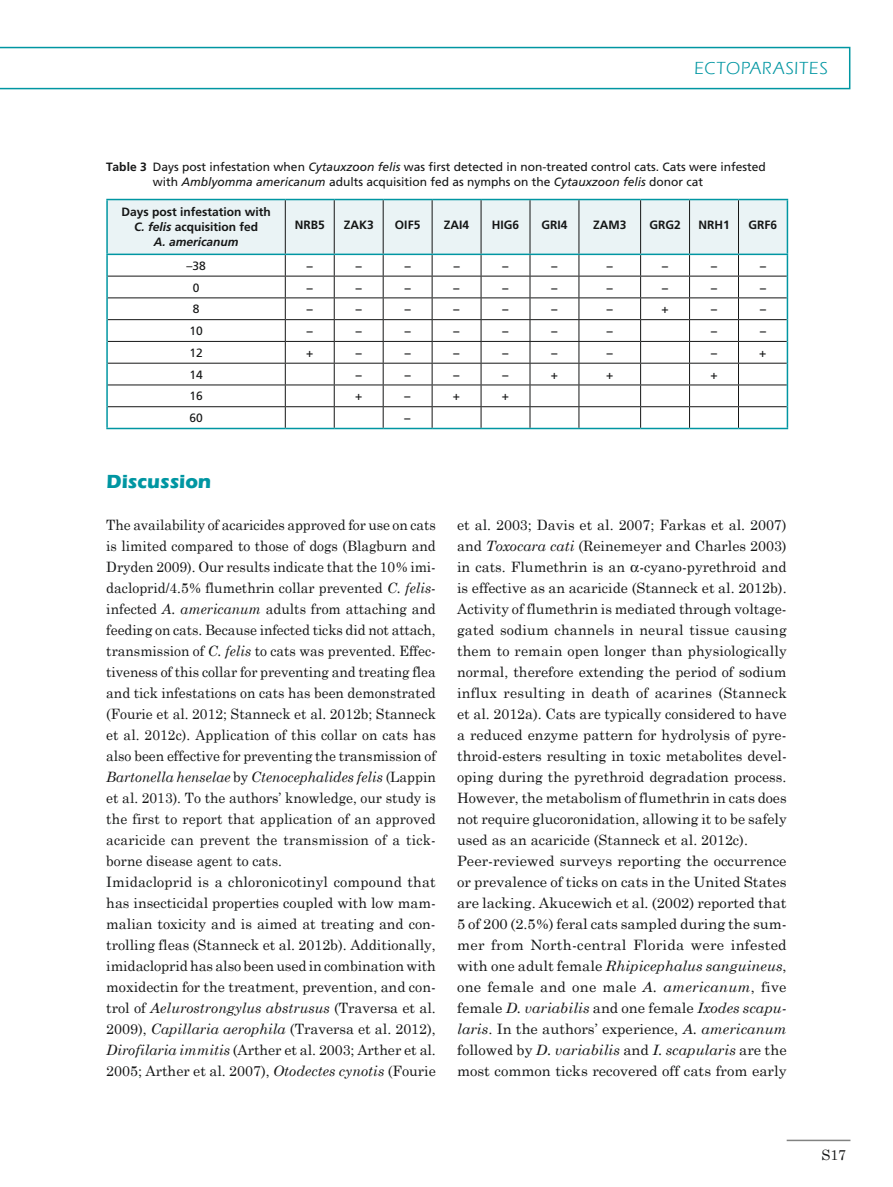
<style>
.page{position:relative;width:893px;height:1187px;background:#fff}
.page>*{position:absolute;margin:0;border:0;box-sizing:border-box;transform-origin:0 0}
.t1{font:700 19.5px "Itc Eras";letter-spacing:-.005em;color:#0096a2}
.t2{font:18px "ITC Eras Std";letter-spacing:.06em;color:#0096a2}
.t3{font:14.25px/21px "Century Schoolbook";color:#151616}
.t4{font:12px/15px "Frutiger";color:#151616}
.t5{font:700 12px/14.7px "Frutiger";color:#151616;text-align:center}
.s1{font-weight:700}
.s2{font-style:italic}
</style>
<div class="page">
<hr style="left:787px;top:1139px;width:63px;height:1px;background:#818281">
<svg style="left:0;top:47px;width:850px;height:42px"></svg>
<hr style="left:106px;top:199px;width:179px;height:1px;background:#0096a2">
<hr style="left:106px;top:200px;width:2px;height:53px;background:#0096a2">
<hr style="left:106px;top:253px;width:179px;height:2px;background:#0096a2">
<hr style="left:106px;top:255px;width:2px;height:21px;background:#0096a2">
<hr style="left:106px;top:276px;width:2px;height:22px;background:#0096a2">
<hr style="left:106px;top:298px;width:2px;height:21px;background:#0096a2">
<hr style="left:106px;top:319px;width:2px;height:22px;background:#0096a2">
<hr style="left:106px;top:341px;width:2px;height:22px;background:#0096a2">
<hr style="left:106px;top:363px;width:2px;height:22px;background:#0096a2">
<hr style="left:106px;top:385px;width:2px;height:21px;background:#0096a2">
<hr style="left:106px;top:406px;width:2px;height:21px;background:#0096a2">
<hr style="left:106px;top:427px;width:179px;height:2px;background:#0096a2">
<hr style="left:285px;top:427px;width:49px;height:2px;background:#0096a2">
<hr style="left:334px;top:427px;width:49px;height:2px;background:#0096a2">
<hr style="left:383px;top:427px;width:49px;height:2px;background:#0096a2">
<hr style="left:432px;top:427px;width:49px;height:2px;background:#0096a2">
<hr style="left:481px;top:427px;width:49px;height:2px;background:#0096a2">
<hr style="left:530px;top:427px;width:49px;height:2px;background:#0096a2">
<hr style="left:579px;top:427px;width:62px;height:2px;background:#0096a2">
<hr style="left:641px;top:427px;width:48px;height:2px;background:#0096a2">
<hr style="left:689px;top:427px;width:49px;height:2px;background:#0096a2">
<hr style="left:738px;top:427px;width:50px;height:2px;background:#0096a2">
<svg style="left:107px;top:199px;width:681px;height:228px"></svg>
<p class="t2" style="left:694px;top:58px;width:68px">ECTOPARAS</p>
<p class="t2" style="left:794px;top:58px;width:16px">ITES</p>
<p class="t4" style="left:153px;top:159px;width:614px;text-indent:-47px"><span class="s1">Table 3</span> Days post infestation when <span class="s2">Cytauxzoon felis</span> was first detected in non-treated control cats. Cats were infested with <span class="s2">Amblyomma americanum</span> adults acquisition fed as nymphs on the <span class="s2">Cytauxzoon felis</span> donor cat</p>
<p class="t5" style="left:121px;top:205px;width:151px">Days post infestation with<br><span class="s2">C. felis</span> acquisition fed<br><span class="s2">A. americanum</span></p>
<p class="t5" style="left:295px;top:217px;width:31px">NRB5</p>
<p class="t5" style="left:344px;top:217px;width:32px">ZAK3</p>
<p class="t5" style="left:395px;top:217px;width:27px">OIF5</p>
<p class="t5" style="left:444px;top:217px;width:27px">ZAI4</p>
<p class="t5" style="left:492px;top:217px;width:29px">HIG6</p>
<p class="t5" style="left:541px;top:217px;width:28px">GRI4</p>
<p class="t5" style="left:593px;top:217px;width:35px">ZAM3</p>
<p class="t5" style="left:649px;top:217px;width:33px">GRG2</p>
<p class="t5" style="left:698px;top:217px;width:33px">NRH1</p>
<p class="t5" style="left:749px;top:217px;width:30px">GRF6</p>
<p class="t4" style="left:187px;top:258px;width:21px">–38</p>
<p class="t4" style="left:306px;top:258px;width:9px">−</p>
<p class="t4" style="left:355px;top:258px;width:9px">−</p>
<p class="t4" style="left:404px;top:258px;width:9px">−</p>
<p class="t4" style="left:453px;top:258px;width:9px">−</p>
<p class="t4" style="left:502px;top:258px;width:9px">−</p>
<p class="t4" style="left:551px;top:258px;width:9px">−</p>
<p class="t4" style="left:606px;top:258px;width:9px">−</p>
<p class="t4" style="left:661px;top:258px;width:9px">−</p>
<p class="t4" style="left:710px;top:258px;width:9px">−</p>
<p class="t4" style="left:759px;top:258px;width:9px">−</p>
<p class="t4" style="left:193px;top:280px;width:8px">0</p>
<p class="t4" style="left:306px;top:280px;width:9px">−</p>
<p class="t4" style="left:355px;top:280px;width:9px">−</p>
<p class="t4" style="left:404px;top:280px;width:9px">−</p>
<p class="t4" style="left:453px;top:280px;width:9px">−</p>
<p class="t4" style="left:502px;top:280px;width:9px">−</p>
<p class="t4" style="left:551px;top:280px;width:9px">−</p>
<p class="t4" style="left:606px;top:280px;width:9px">−</p>
<p class="t4" style="left:661px;top:280px;width:9px">−</p>
<p class="t4" style="left:710px;top:280px;width:9px">−</p>
<p class="t4" style="left:759px;top:280px;width:9px">−</p>
<p class="t4" style="left:193px;top:301px;width:8px">8</p>
<p class="t4" style="left:306px;top:301px;width:9px">−</p>
<p class="t4" style="left:355px;top:301px;width:9px">−</p>
<p class="t4" style="left:404px;top:301px;width:9px">−</p>
<p class="t4" style="left:453px;top:301px;width:9px">−</p>
<p class="t4" style="left:502px;top:301px;width:9px">−</p>
<p class="t4" style="left:551px;top:301px;width:9px">−</p>
<p class="t4" style="left:606px;top:301px;width:9px">−</p>
<p class="t4" style="left:661px;top:301px;width:9px">+</p>
<p class="t4" style="left:710px;top:301px;width:9px">−</p>
<p class="t4" style="left:759px;top:301px;width:9px">−</p>
<p class="t4" style="left:189px;top:323px;width:15px">10</p>
<p class="t4" style="left:306px;top:323px;width:9px">−</p>
<p class="t4" style="left:355px;top:323px;width:9px">−</p>
<p class="t4" style="left:404px;top:323px;width:9px">−</p>
<p class="t4" style="left:453px;top:323px;width:9px">−</p>
<p class="t4" style="left:502px;top:323px;width:9px">−</p>
<p class="t4" style="left:551px;top:323px;width:9px">−</p>
<p class="t4" style="left:606px;top:323px;width:9px">−</p>
<p class="t4" style="left:710px;top:323px;width:9px">−</p>
<p class="t4" style="left:759px;top:323px;width:9px">−</p>
<p class="t4" style="left:189px;top:345px;width:15px">12</p>
<p class="t4" style="left:306px;top:345px;width:9px">+</p>
<p class="t4" style="left:355px;top:345px;width:9px">−</p>
<p class="t4" style="left:404px;top:345px;width:9px">−</p>
<p class="t4" style="left:453px;top:345px;width:9px">−</p>
<p class="t4" style="left:502px;top:345px;width:9px">−</p>
<p class="t4" style="left:551px;top:345px;width:9px">−</p>
<p class="t4" style="left:606px;top:345px;width:9px">−</p>
<p class="t4" style="left:710px;top:345px;width:9px">−</p>
<p class="t4" style="left:759px;top:345px;width:9px">+</p>
<p class="t4" style="left:189px;top:367px;width:15px">14</p>
<p class="t4" style="left:355px;top:367px;width:9px">−</p>
<p class="t4" style="left:404px;top:367px;width:9px">−</p>
<p class="t4" style="left:453px;top:367px;width:9px">−</p>
<p class="t4" style="left:502px;top:367px;width:9px">−</p>
<p class="t4" style="left:551px;top:367px;width:9px">+</p>
<p class="t4" style="left:606px;top:367px;width:9px">+</p>
<p class="t4" style="left:710px;top:367px;width:9px">+</p>
<p class="t4" style="left:189px;top:388px;width:15px">16</p>
<p class="t4" style="left:355px;top:388px;width:9px">+</p>
<p class="t4" style="left:404px;top:388px;width:9px">−</p>
<p class="t4" style="left:453px;top:388px;width:9px">+</p>
<p class="t4" style="left:502px;top:388px;width:9px">+</p>
<p class="t4" style="left:189px;top:410px;width:15px">60</p>
<p class="t4" style="left:404px;top:410px;width:9px">−</p>
<h1 class="t1" style="left:106px;top:470px;width:106px">Discussion</h1>
<p class="t3" style="left:106px;top:514px;width:331px">The availability of acaricides approved for use on cats is limited compared to those of dogs (Blagburn and Dryden 2009). Our results indicate that the 10% imi&shy;dacloprid/4.5% flumethrin collar prevented <span class="s2">C. felis&shy;</span>infected <span class="s2">A. americanum</span> adults from attaching and feeding on cats. Because infected ticks did not attach, transmission of <span class="s2">C. felis</span> to cats was prevented. Effec&shy;tiveness of this collar for preventing and treating flea and tick infestations on cats has been demonstrated (Fourie et al. 2012; Stanneck et al. 2012b; Stanneck et al. 2012c). Application of this collar on cats has also been effective for preventing the transmission of <span class="s2">Bartonella henselae</span> by <span class="s2">Ctenocephalides felis</span> (Lappin et al. 2013). To the authors’ knowledge, our study is the first to report that application of an approved acaricide can prevent the transmission of a tick&shy;borne disease agent to cats.<br>Imidacloprid is a chloronicotinyl compound that has insecticidal properties coupled with low mam&shy;malian toxicity and is aimed at treating and con&shy;trolling fleas (Stanneck et al. 2012b). Additionally, imidacloprid has also been used in combination with moxidectin for the treatment, prevention, and con&shy;trol of <span class="s2">Aelurostrongylus abstrusus</span> (Traversa et al.<br>2009), <span class="s2">Capillaria aerophila</span> (Traversa et al. 2012), <span class="s2">Dirofilaria immitis</span> (Arther et al. 2003; Arther et al.<br>2005; Arther et al. 2007), <span class="s2">Otodectes cynotis</span> (Fourie</p>
<p class="t3" style="left:457px;top:514px;width:331px">et al. 2003; Davis et al. 2007; Farkas et al. 2007) and <span class="s2">Toxocara cati</span> (Reinemeyer and Charles 2003) in cats. Flumethrin is an -cyano-pyrethroid and is effective as an acaricide (Stanneck et al. 2012b).<br>Activity of flumethrin is mediated through voltage&shy;gated sodium channels in neural tissue causing them to remain open longer than physiologically normal, therefore extending the period of sodium influx resulting in death of acarines (Stanneck et al. 2012a). Cats are typically considered to have a reduced enzyme pattern for hydrolysis of pyre&shy;throid-esters resulting in toxic metabolites devel&shy;oping during the pyrethroid degradation process.<br>However, the metabolism of flumethrin in cats does not require glucoronidation, allowing it to be safely used as an acaricide (Stanneck et al. 2012c).<br>Peer-reviewed surveys reporting the occurrence or prevalence of ticks on cats in the United States are lacking. Akucewich et al. (2002) reported that 5 of 200 (2.5%) feral cats sampled during the sum&shy;mer from North-central Florida were infested with one adult female <span class="s2">Rhipicephalus sanguineus</span>, one female and one male <span class="s2">A. americanum</span>, five female <span class="s2">D. variabilis</span> and one female <span class="s2">Ixodes scapu&shy;laris</span>. In the authors’ experience, <span class="s2">A. americanum </span>followed by <span class="s2">D. variabilis</span> and <span class="s2">I. scapularis</span> are the most common ticks recovered off cats from early</p>
<p class="t3" style="left:821px;top:1144px;width:26px">S17</p>
</div>
